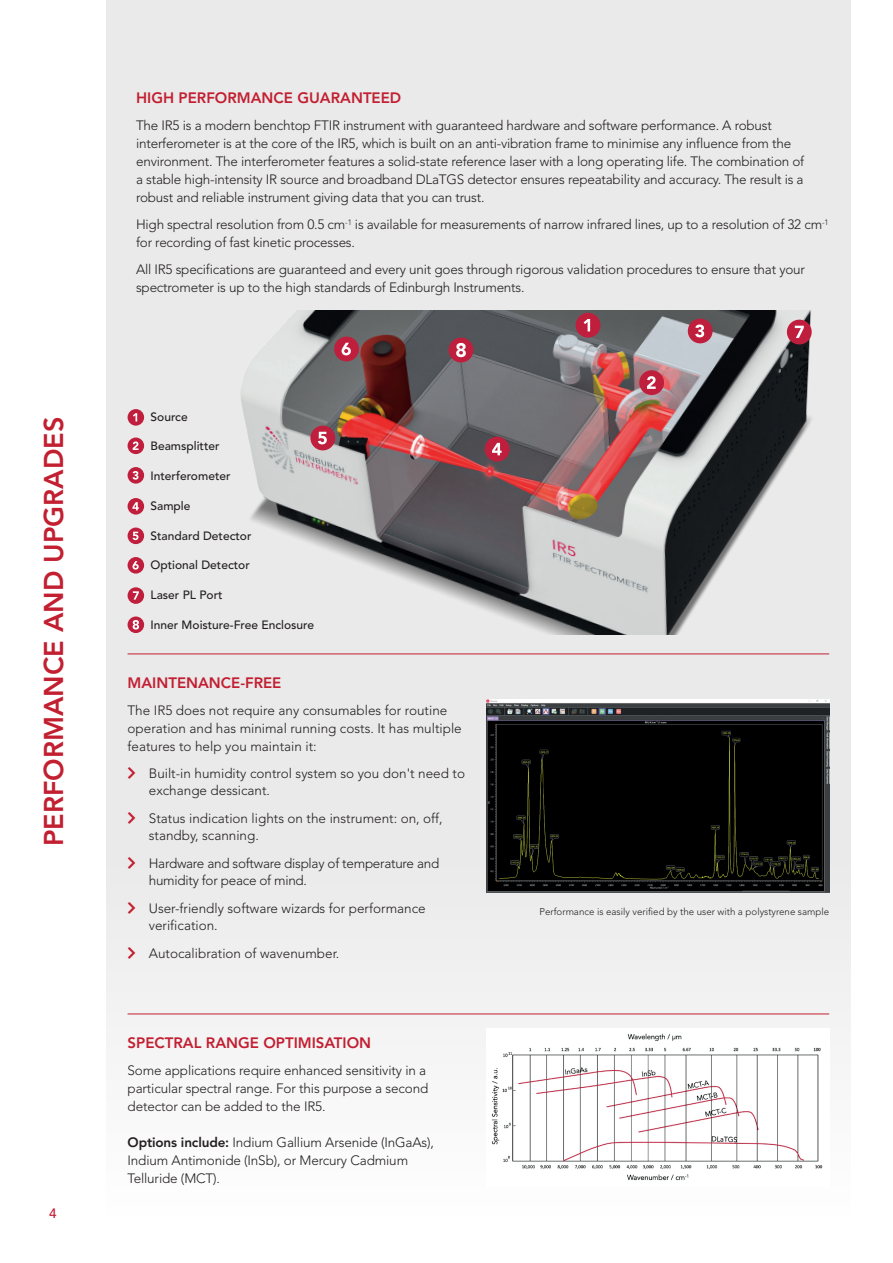
<style>
.page{position:relative;width:893px;height:1263px;background:#fff}
.page>*{position:absolute;margin:0;border:0;box-sizing:border-box;transform-origin:0 0}
.t1{font:800 27px "Avenir LT Std";color:#c21f31}
.t2{font:800 15px "Avenir LT Std";color:#c21f31}
.t3{font:300 13.5px/18px "Avenir LT Std";letter-spacing:-.015em;color:#231f20}
.t4{font:500 13.5px "Avenir LT Std";color:#c21f31}
.t5{font:500 12px "Avenir LT Std";color:#231f20}
.t6{font:300 9.75px "Avenir LT Std";color:#231f20}
.s1{font-weight:800}
</style>
<div class="page">
<div style="left:106px;top:0;width:744px;height:1215px;background:#eaeaeb"></div>
<img style="left:487px;top:1028px;width:342px;height:158px">
<img style="left:128px;top:310px;width:684px;height:324px">
<img style="left:487px;top:700px;width:342px;height:192px">
<div style="left:128px;top:409px;width:16px;height:17px;background:#c01e3d;border-radius:50%"></div>
<svg style="left:133px;top:413px;width:4px;height:8px"></svg>
<div style="left:128px;top:437px;width:16px;height:17px;background:#c01e3d;border-radius:50%"></div>
<svg style="left:133px;top:441px;width:6px;height:9px"></svg>
<div style="left:128px;top:467px;width:16px;height:17px;background:#c01e3d;border-radius:50%"></div>
<svg style="left:133px;top:471px;width:5px;height:9px"></svg>
<div style="left:128px;top:498px;width:16px;height:17px;background:#c01e3d;border-radius:50%"></div>
<svg style="left:132px;top:502px;width:7px;height:8px"></svg>
<svg style="left:128px;top:527px;width:16px;height:17px"></svg>
<svg style="left:133px;top:532px;width:5px;height:8px"></svg>
<div style="left:128px;top:557px;width:16px;height:17px;background:#c01e3d;border-radius:50%"></div>
<svg style="left:132px;top:561px;width:7px;height:9px"></svg>
<div style="left:128px;top:587px;width:16px;height:17px;background:#c01e3d;border-radius:50%"></div>
<svg style="left:133px;top:591px;width:6px;height:8px"></svg>
<svg style="left:128px;top:616px;width:16px;height:17px"></svg>
<svg style="left:133px;top:620px;width:6px;height:9px"></svg>
<div style="left:576px;top:313px;width:24px;height:25px;background:#c01e3d;border-radius:50%"></div>
<svg style="left:584px;top:319px;width:6px;height:12px"></svg>
<div style="left:639px;top:370px;width:25px;height:25px;background:#c01e3d;border-radius:50%"></div>
<svg style="left:647px;top:376px;width:9px;height:13px"></svg>
<div style="left:688px;top:319px;width:25px;height:24px;background:#c01e3d;border-radius:50%"></div>
<svg style="left:695px;top:324px;width:9px;height:13px"></svg>
<div style="left:485px;top:437px;width:25px;height:24px;background:#c01e3d;border-radius:50%"></div>
<svg style="left:492px;top:443px;width:10px;height:12px"></svg>
<div style="left:310px;top:426px;width:25px;height:24px;background:#c01e3d;border-radius:50%"></div>
<svg style="left:318px;top:432px;width:9px;height:12px"></svg>
<div style="left:334px;top:337px;width:25px;height:24px;background:#c01e3d;border-radius:50%"></div>
<svg style="left:342px;top:343px;width:9px;height:12px"></svg>
<div style="left:787px;top:320px;width:25px;height:24px;background:#c01e3d;border-radius:50%"></div>
<svg style="left:795px;top:326px;width:9px;height:12px"></svg>
<div style="left:449px;top:338px;width:24px;height:24px;background:#c01e3d;border-radius:50%"></div>
<svg style="left:456px;top:343px;width:10px;height:14px"></svg>
<hr style="left:128px;top:654px;width:701px;height:1px;background:#c21f31">
<hr style="left:128px;top:1014px;width:701px;height:1px;background:#c21f31">
<h1 class="t1" style="left:38px;top:846px;width:431px;rotate:-90deg">PERFORMANCE AND UPGRADES</h1>
<p class="t4" style="left:49px;top:1205px;width:9px">4</p>
<p class="t2" style="left:136px;top:89px;width:267px">HIGH PERFORMANCE GUARANTEED</p>
<p class="t3" style="left:136px;top:116px;width:670px">The IR5 is a modern benchtop FTIR instrument with guaranteed hardware and software performance. A robust interferometer is at the core of the IR5, which is built on an anti-vibration frame to minimise any influence from the environment. The interferometer features a solid-state reference laser with a long operating life. The combination of a stable high-intensity IR source and broadband DLaTGS detector ensures repeatability and accuracy. The result is a robust and reliable instrument giving data that you can trust.</p>
<p class="t3" style="left:136px;top:215px;width:694px">High spectral resolution from 0.5 cm<sup>-1</sup> is available for measurements of narrow infrared lines, up to a resolution of 32 cm<sup>-1 </sup>for recording of fast kinetic processes.</p>
<p class="t3" style="left:136px;top:260px;width:670px">All IR5 specifications are guaranteed and every unit goes through rigorous validation procedures to ensure that your spectrometer is up to the high standards of Edinburgh Instruments.</p>
<p class="t5" style="left:151px;top:409px;width:39px">Source</p>
<p class="t5" style="left:151px;top:439px;width:71px">Beamsplitter</p>
<p class="t5" style="left:151px;top:469px;width:82px">Interferometer</p>
<p class="t5" style="left:151px;top:499px;width:42px">Sample</p>
<p class="t5" style="left:151px;top:529px;width:102px">Standard Detector</p>
<p class="t5" style="left:151px;top:558px;width:101px">Optional Detector</p>
<p class="t5" style="left:151px;top:588px;width:74px">Laser PL Port</p>
<p class="t5" style="left:151px;top:618px;width:165px">Inner Moisture-Free Enclosure</p>
<p class="t2" style="left:128px;top:674px;width:155px">MAINTENANCE-FREE</p>
<p class="t3" style="left:128px;top:701px;width:336px">The IR5 does not require any consumables for routine operation and has minimal running costs. It has multiple features to help you maintain it:</p>
<p class="t3" style="left:149px;top:765px;width:318px;line-height:16.5px">Built-in humidity control system so you don't need to exchange dessicant.</p>
<p class="t3" style="left:149px;top:810px;width:295px;line-height:16.5px">Status indication lights on the instrument: on, off, standby, scanning.</p>
<p class="t3" style="left:149px;top:855px;width:292px;line-height:16.5px">Hardware and software display of temperature and humidity for peace of mind.</p>
<p class="t3" style="left:149px;top:900px;width:278px;line-height:16.5px">User-friendly software wizards for performance verification.</p>
<p class="t3" style="left:149px;top:944px;width:192px">Autocalibration of wavenumber.</p>
<p class="t2" style="left:128px;top:1034px;width:245px">SPECTRAL RANGE OPTIMISATION</p>
<p class="t3" style="left:128px;top:1061px;width:302px">Some applications require enhanced sensitivity in a particular spectral range. For this purpose a second detector can be added to the IR5.</p>
<p class="t3" style="left:128px;top:1133px;width:308px"><span class="s1">Options include:</span> Indium Gallium Arsenide (InGaAs),<br>Indium Antimonide (InSb), or Mercury Cadmium<br>Telluride (MCT).</p>
<p class="t6" style="left:539px;top:906px;width:291px">Performance is easily verified by the user with a polystyrene sample</p>
</div>
